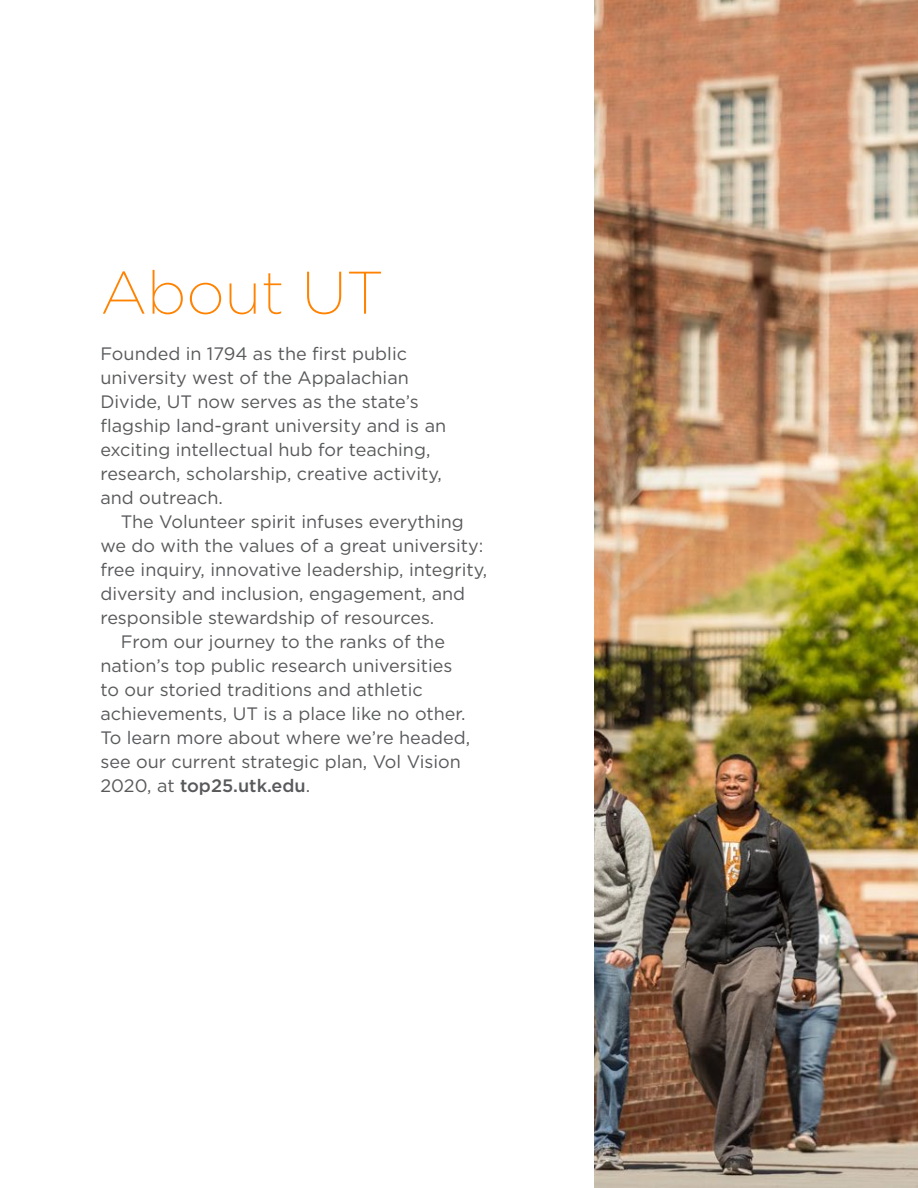
<style>
.page{position:relative;width:918px;height:1188px;background:#fff}
.page>*{position:absolute;margin:0;border:0;box-sizing:border-box;transform-origin:0 0}
.Headlines{font:200 60px "Gotham";color:#ff8200}
.t1{font:18px "Gotham";color:#58595b}
.t2{font:500 18px "Gotham";color:#58595b}
.s1{font-weight:400}
</style>
<div class="page">
<img style="left:594px;top:0;width:324px;height:1188px">
<p class="Headlines" style="left:100px;top:255px;width:284px">About UT</p>
<p class="t1" style="left:100px;top:342px;width:308px">Founded in 1794 as the first public</p>
<p class="t1" style="left:100px;top:366px;width:310px">university west of the Appalachian</p>
<p class="t1" style="left:100px;top:390px;width:320px">Divide, UT now serves as the state’s</p>
<p class="t1" style="left:100px;top:414px;width:347px">flagship land-grant university and is an</p>
<p class="t1" style="left:100px;top:438px;width:331px">exciting intellectual hub for teaching,</p>
<p class="t1" style="left:100px;top:462px;width:343px">research, scholarship, creative activity,</p>
<p class="t1" style="left:100px;top:486px;width:124px">and outreach.</p>
<p class="t1" style="left:121px;top:510px;width:345px">The Volunteer spirit infuses everything</p>
<p class="t1" style="left:100px;top:534px;width:384px">we do with the values of a great university:</p>
<p class="t1" style="left:100px;top:558px;width:388px">free inquiry, innovative leadership, integrity,</p>
<p class="t1" style="left:100px;top:582px;width:366px">diversity and inclusion, engagement, and</p>
<p class="t1" style="left:100px;top:606px;width:335px">responsible stewardship of resources.</p>
<p class="t1" style="left:121px;top:630px;width:326px">From our journey to the ranks of the</p>
<p class="t1" style="left:100px;top:654px;width:354px">nation’s top public research universities</p>
<p class="t1" style="left:100px;top:678px;width:324px">to our storied traditions and athletic</p>
<p class="t1" style="left:100px;top:702px;width:367px">achievements, UT is a place like no other.</p>
<p class="t1" style="left:100px;top:726px;width:371px">To learn more about where we’re headed,</p>
<p class="t1" style="left:100px;top:750px;width:362px">see our current strategic plan, Vol Vision</p>
<p class="t2" style="left:100px;top:774px;width:211px"><span class="s1">2020, at</span> top25.utk.edu<span class="s1">.</span></p>
</div>
